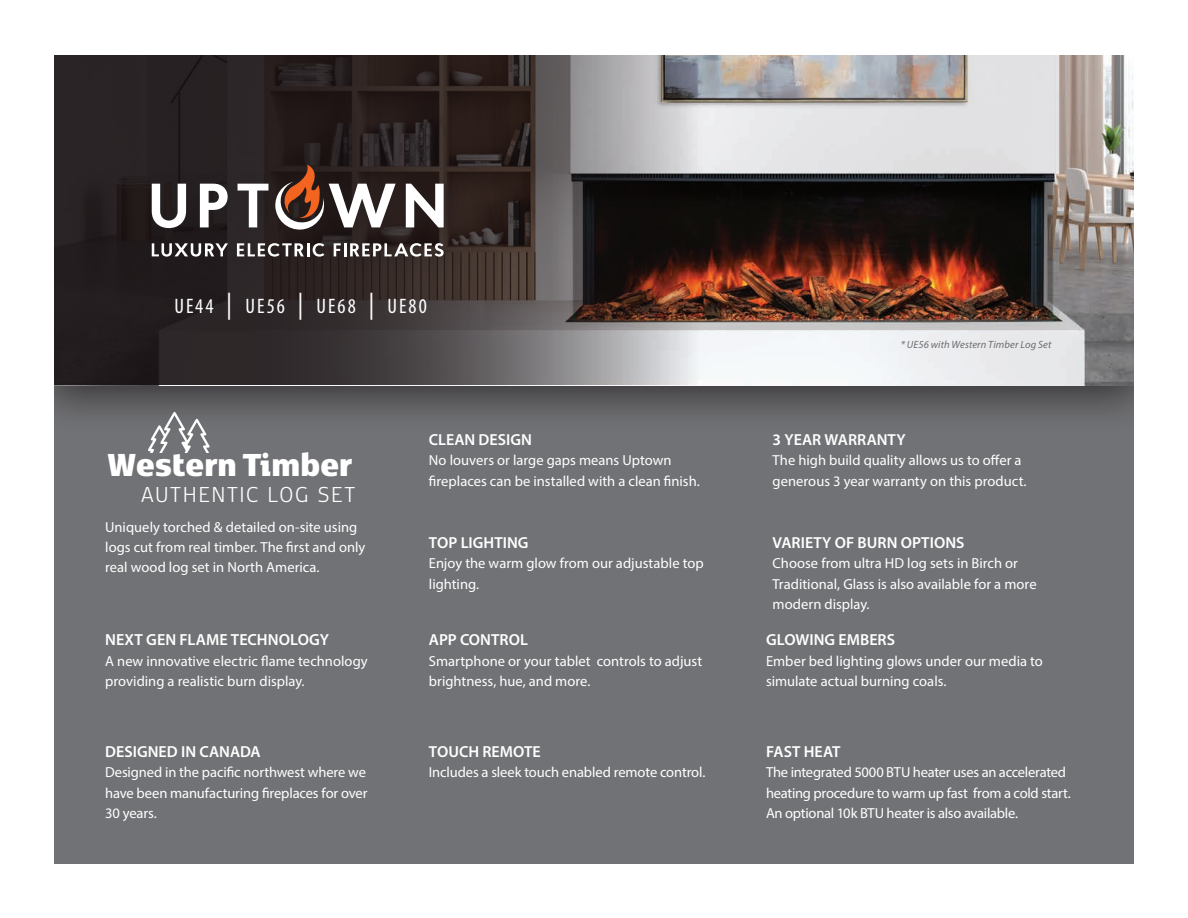
<style>
.page{position:relative;width:1188px;height:918px;background:#fff}
.page>*{position:absolute;margin:0;border:0;box-sizing:border-box;transform-origin:0 0}
.t1{font:900 37.5px "Kobenhavn CS";letter-spacing:-.01em;color:#fff;scale:.95 1}
.t2{font:300 25.5px "Kobenhavn CS";letter-spacing:.065em;color:#fff}
.t3{font:condensed 21px "Myriad Pro";letter-spacing:.09em;color:#fff}
.t4{font:600 16.05px "Myriad Pro";color:#fff}
.t5{font:14.55px/20.4px "Myriad Pro";color:#fff}
.t6{font:14.55px/20.4px "Myriad Pro";letter-spacing:-.02em;color:#fff}
.t7{font:italic 10.5px "Myriad Pro";letter-spacing:.01em;color:#6c6d70}
.s1{font-size:27px}
</style>
<div class="page">
<div style="left:54px;top:56px;width:1080px;height:808px;background:#717275"></div>
<div style="left:54px;top:56px;width:1080px;height:378px;background:#231f20;opacity:.75"></div>
<img style="left:702px;top:56px;width:432px;height:329px">
<svg style="left:54px;top:56px;width:648px;height:329px;background:#453d3d"></svg>
<div style="left:139px;top:154px;width:321px;height:119px;background:#231f20;opacity:.75"></div>
<svg style="left:152px;top:184px;width:34px;height:44px"></svg>
<svg style="left:200px;top:184px;width:28px;height:43px"></svg>
<svg style="left:238px;top:184px;width:30px;height:43px"></svg>
<svg style="left:406px;top:184px;width:38px;height:43px;background:#a6a2a2"></svg>
<svg style="left:275px;top:165px;width:121px;height:65px;background:#6c5851"></svg>
<svg style="left:152px;top:243px;width:76px;height:14px"></svg>
<svg style="left:237px;top:243px;width:87px;height:14px"></svg>
<svg style="left:334px;top:243px;width:110px;height:14px;background:#807a79"></svg>
<svg style="left:146px;top:411px;width:66px;height:42px"></svg>
<h3 class="t3" style="left:175px;top:293px;width:254px">UE44 <span class="s1">|</span> UE56 <span class="s1">|</span> UE68 <span class="s1">|</span> UE80</h3>
<h1 class="t1" style="left:107px;top:436px;width:260px">Western Timber</h1>
<h2 class="t2" style="left:141px;top:477px;width:215px">AUTHENTIC LOG SET</h2>
<p class="t5" style="left:105px;top:516px;width:262px">Uniquely torched &amp; detailed on-site using logs cut from real timber. The first and only real wood log set in North America.</p>
<p class="t4" style="left:105px;top:630px;width:225px">NEXT GEN FLAME TECHNOLOGY</p>
<p class="t5" style="left:105px;top:651px;width:264px">A new innovative electric flame technology providing a realistic burn display.</p>
<p class="t4" style="left:105px;top:741px;width:157px">DESIGNED IN CANADA</p>
<p class="t5" style="left:105px;top:762px;width:264px;text-align:justify">Designed in the pacific northwest where we have been manufacturing fireplaces for over 30 years.</p>
<p class="t4" style="left:429px;top:429px;width:105px">CLEAN DESIGN</p>
<p class="t5" style="left:429px;top:450px;width:272px">No louvers or large gaps means Uptown fireplaces can be installed with a clean finish.</p>
<p class="t4" style="left:429px;top:532px;width:101px">TOP LIGHTING</p>
<p class="t5" style="left:429px;top:553px;width:276px">Enjoy the warm glow from our adjustable top lighting.</p>
<p class="t4" style="left:429px;top:630px;width:100px">APP CONTROL</p>
<p class="t5" style="left:429px;top:650px;width:275px">Smartphone or your tablet controls to adjust brightness, hue, and more.</p>
<p class="t4" style="left:429px;top:741px;width:113px">TOUCH REMOTE</p>
<p class="t5" style="left:429px;top:762px;width:278px">Includes a sleek touch enabled remote control.</p>
<p class="t7" style="left:901px;top:338px;width:152px">* UE56 with Western Timber Log Set</p>
<p class="t4" style="left:773px;top:429px;width:135px">3 YEAR WARRANTY</p>
<p class="t5" style="left:773px;top:450px;width:256px">The high build quality allows us to offer a generous 3 year warranty on this product.</p>
<p class="t4" style="left:773px;top:532px;width:193px">VARIETY OF BURN OPTIONS</p>
<p class="t5" style="left:773px;top:553px;width:266px">Choose from ultra HD log sets in Birch or<br>Traditional, Glass is also available for a more modern display.</p>
<p class="t4" style="left:766px;top:630px;width:131px">GLOWING EMBERS</p>
<p class="t5" style="left:766px;top:650px;width:278px">Ember bed lighting glows under our media to simulate actual burning coals.</p>
<p class="t4" style="left:766px;top:741px;width:76px">FAST HEAT</p>
<p class="t6" style="left:766px;top:762px;width:306px">The integrated 5000 BTU heater uses an accelerated heating procedure to warm up fast from a cold start.<br>An optional 10k BTU heater is also available.</p>
</div>
